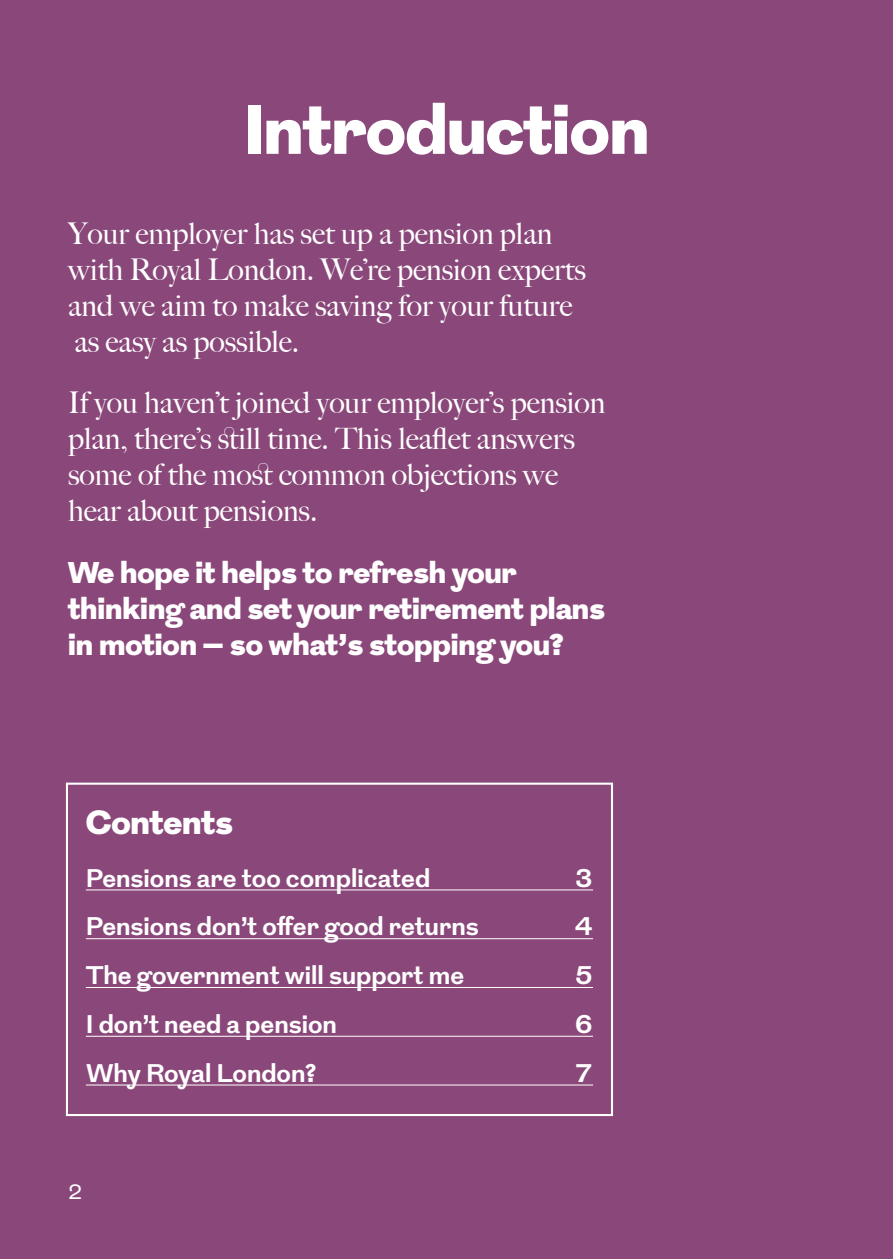
<style>
.page{position:relative;width:893px;height:1259px;background:#8a477a}
.page>*{position:absolute;margin:0;border:0;box-sizing:border-box;transform-origin:0 0}
.Page_Headline{font:900 69px "Grot";color:#fff}
.HOW_TO_Header_GENERI{font:900 33.6px "Grot";color:#fff}
.Intro_Para_WHITE{font:500 30px/36px "Big Caslon";color:#fff}
.Intro_Para_WHITE-2{font:900 30px/36px "Grot";color:#fff}
.Content_Numbers{font:700 25.5px "Grot";color:#fff}
.t1{font:21px "Grot";color:#fff}
</style>
<div class="page">
<hr style="left:86px;top:889px;width:507px;height:1px;background:#fff">
<hr style="left:86px;top:938px;width:507px;height:1px;background:#fff">
<hr style="left:86px;top:987px;width:507px;height:1px;background:#fff">
<hr style="left:86px;top:1035px;width:507px;height:1px;background:#fff">
<hr style="left:86px;top:1084px;width:507px;height:1px;background:#fff">
<div style="left:66px;top:782px;width:547px;height:334px;border:2px solid #fff"></div>
<p class="Page_Headline" style="left:244px;top:80px;width:407px">Introduction</p>
<p class="Intro_Para_WHITE" style="left:68px;top:214px;width:519px">Your employer has set up a pension plan with Royal London. We’re pension experts and we aim to make saving for your future as easy as possible.</p>
<p class="Intro_Para_WHITE" style="left:68px;top:384px;width:539px">If you haven’t joined your employer’s pension plan, there’s still time. This leaflet answers some of the most common objections we hear about pensions.</p>
<p class="Intro_Para_WHITE-2" style="left:68px;top:556px;width:538px">We hope it helps to refresh your thinking and set your retirement plans in motion – so what’s stopping you?</p>
<p class="HOW_TO_Header_GENERI" style="left:86px;top:798px;width:148px">Contents</p>
<p class="Content_Numbers" style="left:86px;top:860px;width:346px">Pensions are too complicated</p>
<p class="Content_Numbers" style="left:575px;top:860px;width:20px">3</p>
<p class="Content_Numbers" style="left:86px;top:908px;width:394px">Pensions don’t offer good returns</p>
<p class="Content_Numbers" style="left:574px;top:908px;width:20px">4</p>
<p class="Content_Numbers" style="left:86px;top:957px;width:380px">The government will support me</p>
<p class="Content_Numbers" style="left:575px;top:957px;width:20px">5</p>
<p class="Content_Numbers" style="left:86px;top:1006px;width:253px">I don’t need a pension</p>
<p class="Content_Numbers" style="left:575px;top:1006px;width:20px">6</p>
<p class="Content_Numbers" style="left:86px;top:1055px;width:233px">Why Royal London?</p>
<p class="Content_Numbers" style="left:575px;top:1055px;width:20px">7</p>
<p class="t1" style="left:68px;top:1178px;width:16px">2</p>
</div>
